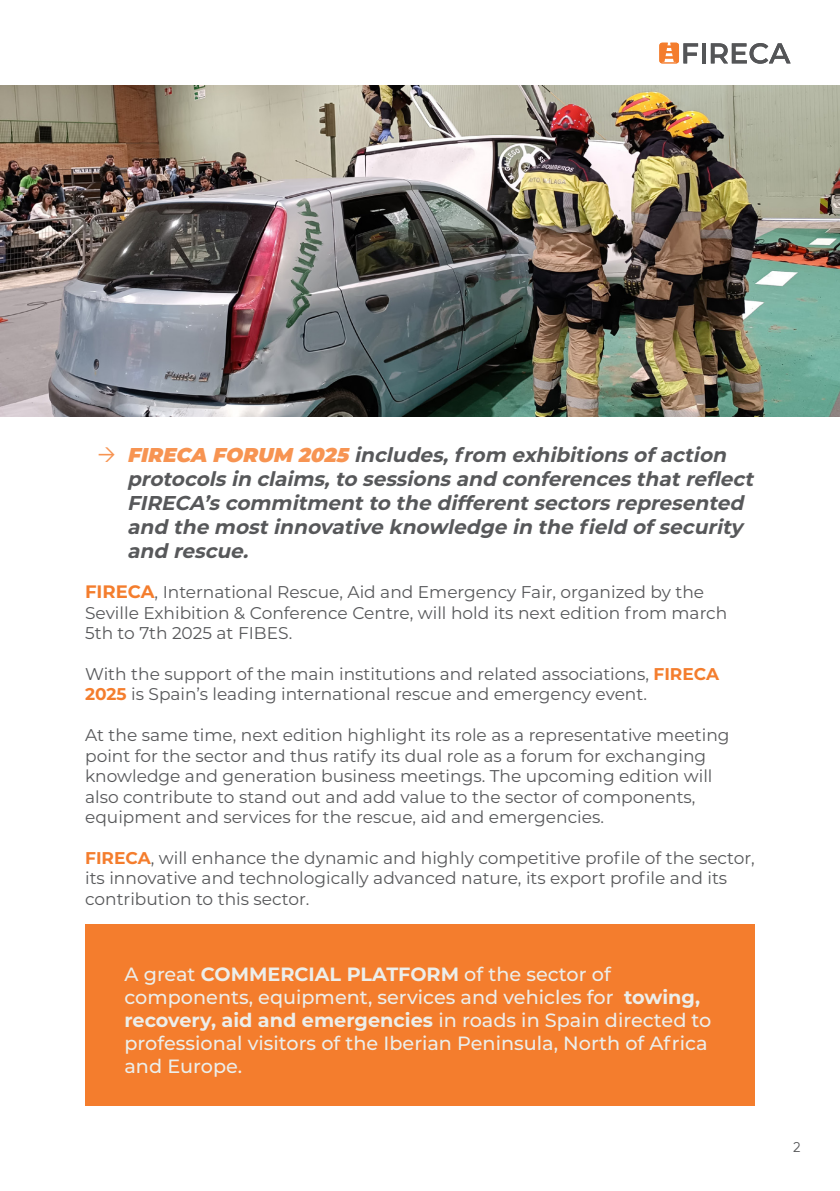
<style>
.page{position:relative;width:840px;height:1191px;background:#fff}
.page>*{position:absolute;margin:0;border:0;box-sizing:border-box;transform-origin:0 0}
.t1{font:italic 700 20px/24px "Montserrat";color:#57585a}
.Cuerpo_de_texto{font:500 19.2px/23px "Montserrat";color:#eceeea}
.Cuerpo_de_texto-2{font:17px/20.4px "Montserrat";color:#57585a}
.t2{font:14px "Gilroy";color:#57585a}
.s1{font-weight:900;color:#f79452}
.s2{font-weight:700;font-size:18px;color:#f47d2d}
.s3{font-weight:700;color:#f47d2d}
.s4{font-weight:700}
</style>
<div class="page">
<svg style="left:702px;top:43px;width:3px;height:20px"></svg>
<svg style="left:710px;top:43px;width:80px;height:21px"></svg>
<svg style="left:659px;top:43px;width:38px;height:20px"></svg>
<div style="left:85px;top:924px;width:669px;height:182px;background:#f47d2d"></div>
<img style="left:0;top:85px;width:839px;height:331px">
<p class="t1" style="left:127px;top:442px;width:633px"><span class="s1">FIRECA FORUM 2025</span> includes,from exhibitions ofaction protocols in claims,to sessions and conferences thatreflect FIRECA’s commitmentto the differentsectors represented and the mostinnovative knowledge in the field ofsecurity and rescue.</p>
<p class="Cuerpo_de_texto-2" style="left:85px;top:581px;width:643px"><span class="s2">FIRECA</span>, International Rescue, Aid and Emergency Fair, organized by the<br>Seville Exhibition &amp; Conference Centre, will hold its next edition from march<br>5th to 7th 2025 at FIBES.</p>
<p class="Cuerpo_de_texto-2" style="left:85px;top:663px;width:635px">With the support of the main institutions and related associations, <span class="s3">FIRECA<br>2025</span> is Spain’s leading international rescue and emergency event.</p>
<p class="Cuerpo_de_texto-2" style="left:85px;top:724px;width:645px">At the same time, next edition highlight its role as a representative meeting point for the sector and thus ratify its dual role as a forum for exchanging knowledge and generation business meetings. The upcoming edition will also contribute to stand out and add value to the sector of components, equipment and services for the rescue, aid and emergencies.</p>
<p class="Cuerpo_de_texto-2" style="left:85px;top:847px;width:670px"><span class="s3">FIRECA</span>, will enhance the dynamic and highly competitive profile of the sector, its innovative and technologically advanced nature, its export profile and its contribution to this sector.</p>
<p class="Cuerpo_de_texto" style="left:124px;top:962px;width:588px">A great <span class="s4">COMMERCIAL PLATFORM</span> of the sector of components, equipment, services and vehicles for <span class="s4">towing, recovery, aid and emergencies</span> in roads in Spain directed to professional visitors of the Iberian Peninsula, North of Africa and Europe.</p>
<p class="t2" style="left:792px;top:1138px;width:9px">2</p>
</div>
